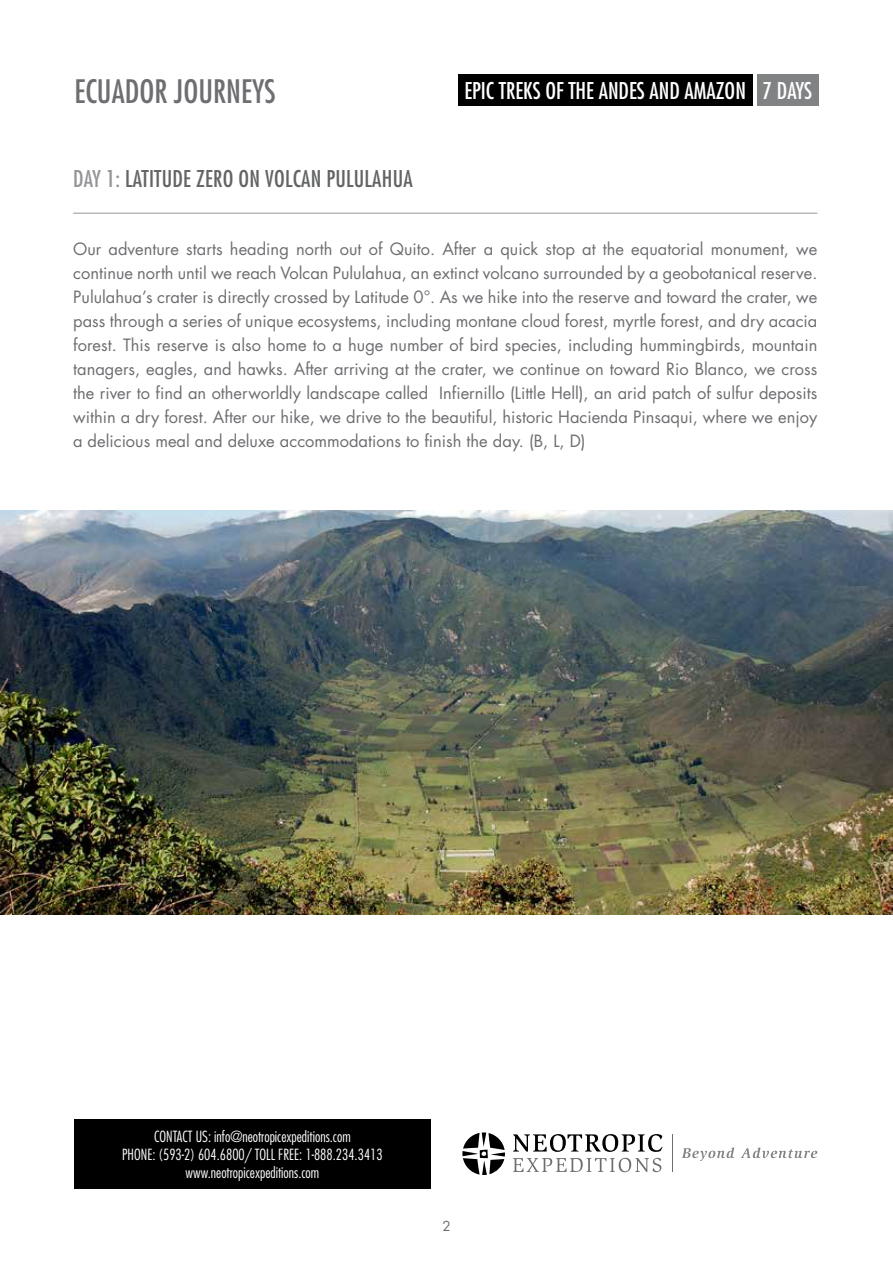
<style>
.page{position:relative;width:893px;height:1263px;background:#fff}
.page>*{position:absolute;margin:0;border:0;box-sizing:border-box;transform-origin:0 0}
.t1{font:condensed 31.5px "Futura Std";color:#6d6e71}
.t2{font:condensed 22.5px "Futura Std";letter-spacing:.01em;color:#636466}
.t3{font:condensed 22.5px "Futura Std";color:#fff}
.t4{font:16.5px/24px "Futura Std";color:#6d6e71;text-align:justify}
.t5{font:300 condensed 15px/18px "Futura Std";color:#fff;text-align:center}
.t6{font:13.5px "Futura Std";color:#6d6e71}
.s1{color:#939598}
</style>
<div class="page">
<hr style="left:73px;top:213px;width:744px;height:1px;background:#939598">
<img style="left:0;top:510px;width:893px;height:404px">
<div style="left:74px;top:1119px;width:357px;height:69px;background:#000"></div>
<svg style="left:462px;top:1132px;width:43px;height:43px"></svg>
<svg style="left:513px;top:1134px;width:150px;height:18px"></svg>
<svg style="left:513px;top:1158px;width:148px;height:14px"></svg>
<svg style="left:682px;top:1147px;width:52px;height:14px"></svg>
<svg style="left:741px;top:1147px;width:76px;height:11px"></svg>
<hr style="left:672px;top:1134px;width:1px;height:38px;background:#6d6e71">
<div style="left:458px;top:74px;width:294px;height:32px;background:#000"></div>
<div style="left:757px;top:74px;width:62px;height:32px;background:#818284"></div>
<h1 class="t1" style="left:74px;top:73px;width:203px">ECUADOR JOURNEYS</h1>
<h2 class="t3" style="left:464px;top:78px;width:349px">EPIC TREKS OF THE ANDES AND AMAZON 7 days</h2>
<h2 class="t2" style="left:73px;top:165px;width:341px"><span class="s1">DAY 1:</span> LATITUDE ZERO ON VOLCAN PULULAHUA</h2>
<p class="t4" style="left:73px;top:237px;width:746px">Our adventure starts heading north out of Quito. After a quick stop at the equatorial monument, we continue north until we reach Volcan Pululahua, an extinct volcano surrounded by a geobotanical reserve.<br>Pululahua’s crater is directly crossed by Latitude 0°. As we hike into the reserve and toward the crater, we pass through a series of unique ecosystems, including montane cloud forest, myrtle forest, and dry acacia forest. This reserve is also home to a huge number of bird species, including hummingbirds, mountain tanagers, eagles, and hawks. After arriving at the crater, we continue on toward Rio Blanco, we cross the river to find an otherworldly landscape called Infiernillo (Little Hell), an arid patch of sulfur deposits within a dry forest. After our hike, we drive to the beautiful, historic Hacienda Pinsaqui, where we enjoy a delicious meal and deluxe accommodations to finish the day. (B, L, D)</p>
<p class="t5" style="left:122px;top:1127px;width:262px">CONTACT US: info@neotropicexpeditions.com<br>PHONE: (593-2) 604.6800/ TOLL FREE: 1-888.234.3413 www.neotropicexpeditions.com</p>
<p class="t6" style="left:442px;top:1218px;width:10px">2</p>
</div>
